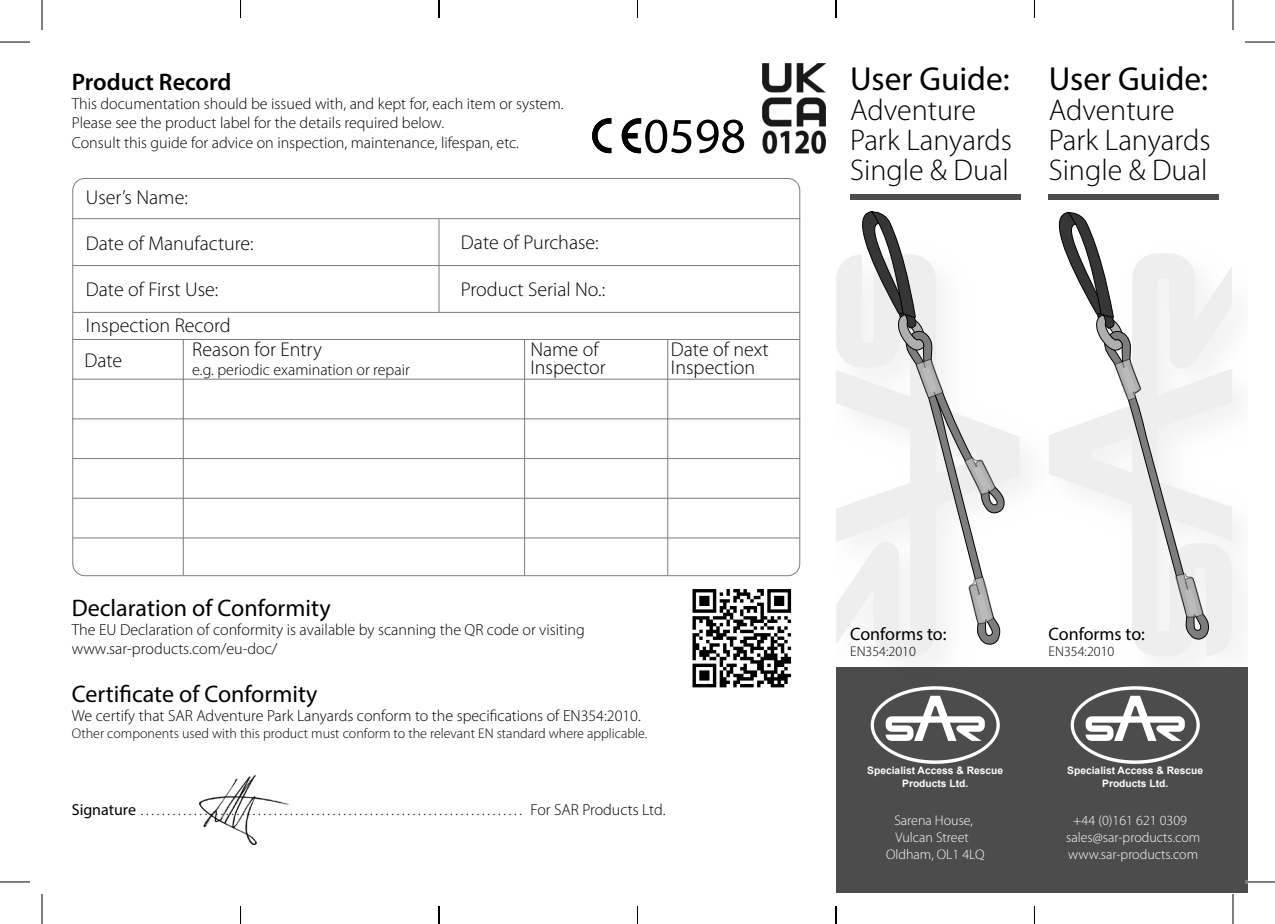
<style>
.page{position:relative;width:1275px;height:924px;background:#fff}
.page>*{position:absolute;margin:0;border:0;box-sizing:border-box;transform-origin:0 0}
.t1{font:50px "Myriad Pro";color:#000}
.t2{font:33.4px "Myriad Pro";color:#000}
.t3{font:300 30px/30px "Myriad Pro";color:#000}
.t4{font:24px "Myriad Pro";color:#000}
.t5{font:600 24px "Myriad Pro";color:#000}
.t6{font:300 20px/35.2px "Myriad Pro";color:#000}
.t7{font:18px "Myriad Pro";color:#000}
.t8{font:300 16px/19.2px "Myriad Pro";color:#000}
.t9{font:300 14px "Myriad Pro";color:#000}
.t10{font:300 14px/16.8px "Myriad Pro";color:#fff;text-align:center}
.t11{font:700 10.2px/12.4px "Arial";color:#fff;text-align:center}
.s1{font-weight:400}
</style>
<div class="page">
<img style="left:200px;top:775px;width:88px;height:69px">
<svg style="left:1134px;top:267px;width:98px;height:389px;fill:#eee"></svg>
<div style="left:836px;top:667px;width:411px;height:225px;background:#4c4c4c"></div>
<svg style="left:1070px;top:686px;width:129px;height:77px"></svg>
<div style="left:850px;top:194px;width:170px;height:5px;background:#4c4c4c"></div>
<div style="left:1048px;top:194px;width:170px;height:5px;background:#4c4c4c"></div>
<svg style="left:870px;top:701px;width:129px;height:62px"></svg>
<img style="left:885px;top:442px;width:140px;height:259px">
<svg style="left:836px;top:257px;width:183px;height:400px"></svg>
<svg style="left:852px;top:211px;width:152px;height:433px"></svg>
<svg style="left:1049px;top:212px;width:160px;height:428px"></svg>
<svg style="left:592px;top:118px;width:49px;height:35px"></svg>
<img style="left:692px;top:589px;width:100px;height:99px">
<hr style="left:72px;top:218px;width:728px;height:1px;background:#7c7c7c">
<hr style="left:73px;top:265px;width:727px;height:1px;background:#7c7c7c">
<hr style="left:73px;top:312px;width:727px;height:1px;background:#7c7c7c">
<hr style="left:73px;top:339px;width:727px;height:1px;background:#7c7c7c">
<hr style="left:73px;top:378px;width:727px;height:1px;background:#7c7c7c">
<hr style="left:72px;top:418px;width:728px;height:1px;background:#7c7c7c">
<hr style="left:73px;top:458px;width:727px;height:1px;background:#7c7c7c">
<hr style="left:73px;top:497px;width:727px;height:1px;background:#7c7c7c">
<hr style="left:73px;top:537px;width:727px;height:1px;background:#7c7c7c">
<hr style="left:438px;top:219px;width:1px;height:94px;background:#7c7c7c">
<hr style="left:183px;top:339px;width:1px;height:236px;background:#7c7c7c">
<hr style="left:524px;top:339px;width:1px;height:236px;background:#7c7c7c">
<hr style="left:667px;top:339px;width:1px;height:236px;background:#7c7c7c">
<img style="left:762px;top:63px;width:63px;height:91px">
<hr style="left:1245px;top:880px;width:30px;height:2px;background:#fff">
<hr style="left:0;top:42px;width:30px;height:1px;background:#000">
<hr style="left:1245px;top:42px;width:30px;height:1px;background:#000">
<hr style="left:0;top:881px;width:30px;height:1px;background:#000">
<hr style="left:1245px;top:881px;width:30px;height:1px;background:#000">
<hr style="left:42px;top:0;width:1px;height:30px;background:#000">
<hr style="left:42px;top:893px;width:1px;height:30px;background:#000">
<hr style="left:1232px;top:0;width:1px;height:30px;background:#000">
<hr style="left:1232px;top:893px;width:1px;height:30px;background:#000">
<svg style="left:240px;top:0;width:1px;height:18px"></svg>
<svg style="left:240px;top:905px;width:1px;height:18px"></svg>
<svg style="left:438px;top:0;width:2px;height:18px"></svg>
<svg style="left:438px;top:906px;width:2px;height:17px"></svg>
<svg style="left:637px;top:0;width:1px;height:18px"></svg>
<svg style="left:637px;top:905px;width:1px;height:18px"></svg>
<svg style="left:835px;top:0;width:1px;height:18px"></svg>
<svg style="left:835px;top:906px;width:1px;height:17px"></svg>
<svg style="left:1034px;top:0;width:1px;height:18px"></svg>
<svg style="left:1034px;top:905px;width:1px;height:18px"></svg>
<h3 class="t5" style="left:72px;top:66px;width:161px">Product Record</h3>
<p class="t8" style="left:72px;top:94px;width:493px">This documentation should be issued with, and kept for, each item or system.<br>Please see the product label for the details required below.<br>Consult this guide for advice on inspection, maintenance, lifespan, etc.</p>
<p class="t6" style="left:86px;top:180px;width:103px">User’s Name:</p>
<p class="t6" style="left:86px;top:226px;width:169px">Date of Manufacture:</p>
<p class="t6" style="left:461px;top:225px;width:139px">Date of Purchase:</p>
<h1 class="t1" style="left:643px;top:105px;width:104px">0598</h1>
<p class="t6" style="left:85px;top:272px;width:148px">Date of First Use:<br>Inspection Record<br>Date</p>
<p class="t6" style="left:192px;top:332px;width:131px">Reason for Entry</p>
<p class="t8" style="left:192px;top:360px;width:219px">e.g. periodic examination or repair</p>
<p class="t6" style="left:461px;top:271px;width:146px">Product Serial No.:</p>
<p class="t6" style="left:530px;top:340px;width:77px;line-height:18px">Name of<br>Inspector</p>
<p class="t6" style="left:671px;top:340px;width:99px;line-height:18px">Date of next<br>Inspection</p>
<h2 class="t2" style="left:850px;top:58px;width:161px">User Guide:</h2>
<h3 class="t3" style="left:850px;top:95px;width:163px">Adventure<br>Park Lanyards<br>Single &amp; Dual</h3>
<h2 class="t2" style="left:1048px;top:58px;width:161px">User Guide:</h2>
<h3 class="t3" style="left:1048px;top:95px;width:163px">Adventure<br>Park Lanyards<br>Single &amp; Dual</h3>
<h3 class="t4" style="left:72px;top:592px;width:260px">Declaration of Conformity</h3>
<p class="t8" style="left:72px;top:619px;width:514px">The EU Declaration of conformity is available by scanning the QR code or visiting www.sar-products.com/eu-doc/</p>
<h3 class="t4" style="left:72px;top:678px;width:247px">Certificate of Conformity</h3>
<p class="t8" style="left:72px;top:706px;width:570px">We certify that SAR Adventure Park Lanyards conform to the specifications of EN354:2010.</p>
<p class="t9" style="left:72px;top:725px;width:577px">Other components used with this product must conform to the relevant EN standard where applicable.</p>
<p class="t8" style="left:72px;top:799px;width:595px"><span class="s1">Signature</span> ……………………………………………………………… For SAR Products Ltd.</p>
<p class="t7" style="left:850px;top:622px;width:98px">Conforms to:</p>
<p class="t9" style="left:850px;top:643px;width:67px">EN354:2010</p>
<p class="t7" style="left:1048px;top:622px;width:98px">Conforms to:</p>
<p class="t9" style="left:1048px;top:643px;width:67px">EN354:2010</p>
<p class="t11" style="left:867px;top:764px;width:137px">Specialist Access &amp; Rescue<br>Products Ltd.</p>
<p class="t11" style="left:1067px;top:764px;width:137px">Specialist Access &amp; Rescue<br>Products Ltd.</p>
<p class="t10" style="left:886px;top:812px;width:100px">Sarena House,<br>Vulcan Street<br>Oldham, OL1 4LQ</p>
<p class="t10" style="left:1066px;top:812px;width:135px">+44 (0)161 621 0309 sales@sar-products.com www.sar-products.com</p>
</div>
